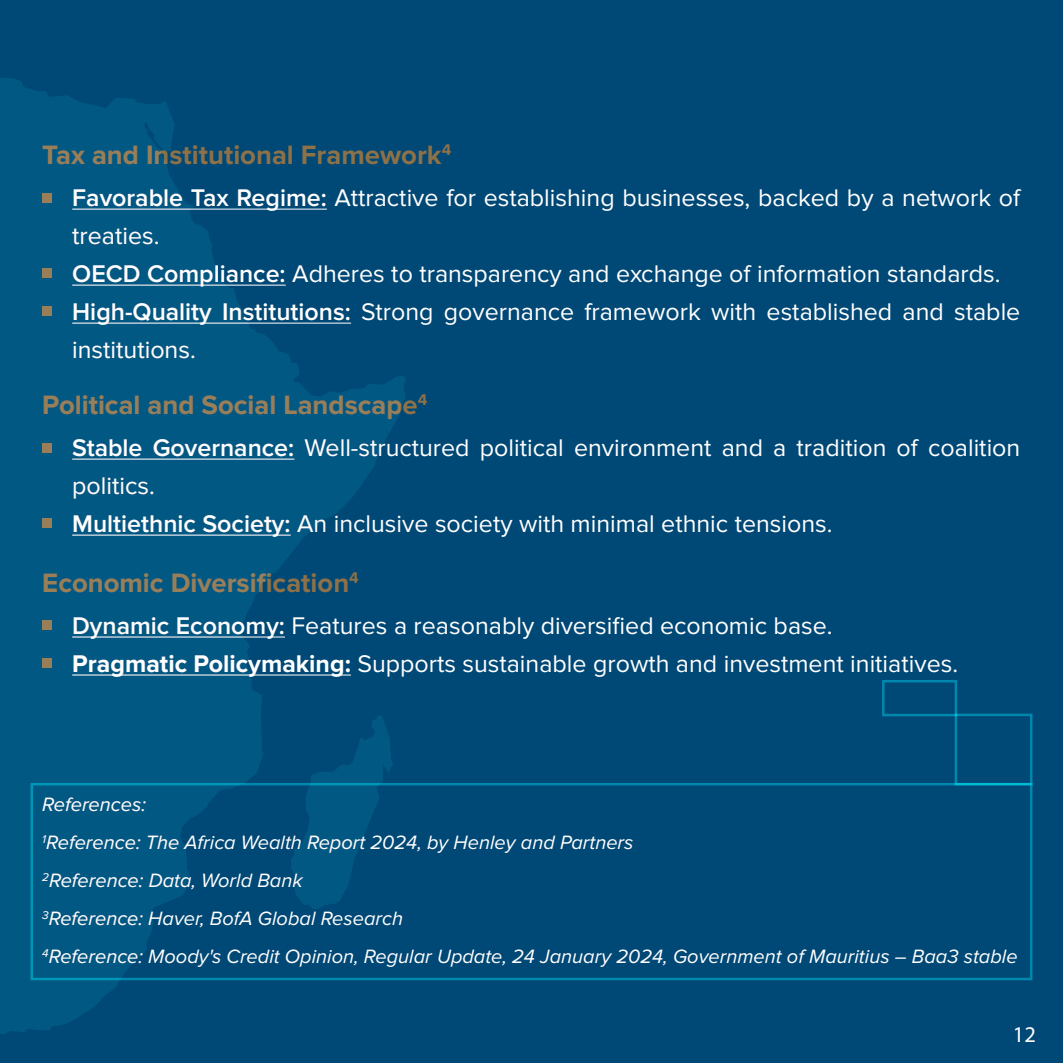
<style>
.page{position:relative;width:1063px;height:1063px;background:#fff}
.page>*{position:absolute;margin:0;border:0;box-sizing:border-box;transform-origin:0 0}
.t1{font:700 27.5px "Proxima Nova";color:#8d7148}
.t2{font:25px/38px "Proxima Nova";color:#fff}
.t3{font:22.5px "Myriad Pro";color:#fff}
.t4{font:italic 20px/38px "Proxima Nova";color:#fff}
.s1{font-weight:600}
.s2{font-weight:700}
</style>
<div class="page">
<div style="left:0;top:0;width:1063px;height:1046px;background:#004875"></div>
<div style="left:0;top:1003px;width:1063px;height:60px;background:#004875"></div>
<svg style="left:0;top:78px;width:405px;height:956px"></svg>
<p class="t1" style="left:42px;top:139px;width:410px">Tax and Institutional Framework<sup>4</sup></p>
<p class="t2" style="left:72px;top:179px;width:950px"><span class="s1">Favorable Tax Regime:</span> Attractive for establishing businesses, backed by a network of treaties.<br><span class="s1">OECD Compliance:</span> Adheres to transparency and exchange of information standards.<br><span class="s1">High-Quality Institutions:</span> Strong governance framework with established and stable institutions.</p>
<p class="t1" style="left:42px;top:389px;width:386px">Political and Social Landscape<sup>4</sup></p>
<p class="t2" style="left:72px;top:429px;width:950px"><span class="s1">Stable Governance:</span> Well-structured political environment and a tradition of coalition politics.<br><span class="s1">Multiethnic Society:</span> An inclusive society with minimal ethnic tensions.</p>
<p class="t1" style="left:42px;top:567px;width:318px">Economic Diversification<sup>4</sup></p>
<p class="t2" style="left:72px;top:607px;width:887px"><span class="s1">Dynamic Economy:</span> Features a reasonably diversified economic base.<br><span class="s2">Pragmatic Policymaking:</span> Supports sustainable growth and investment initiatives.</p>
<p class="t4" style="left:42px;top:786px;width:977px">References:<br><sup>1</sup>Reference: The Africa Wealth Report 2024, by Henley and Partners<br><sup>2</sup>Reference: Data, World Bank<br><sup>3</sup>Reference: Haver, BofA Global Research<br><sup>4</sup>Reference: Moody's Credit Opinion, Regular Update, 24 January 2024, Government of Mauritius – Baa3 stable</p>
<p class="t3" style="left:1013px;top:1021px;width:25px">12</p>
</div>
